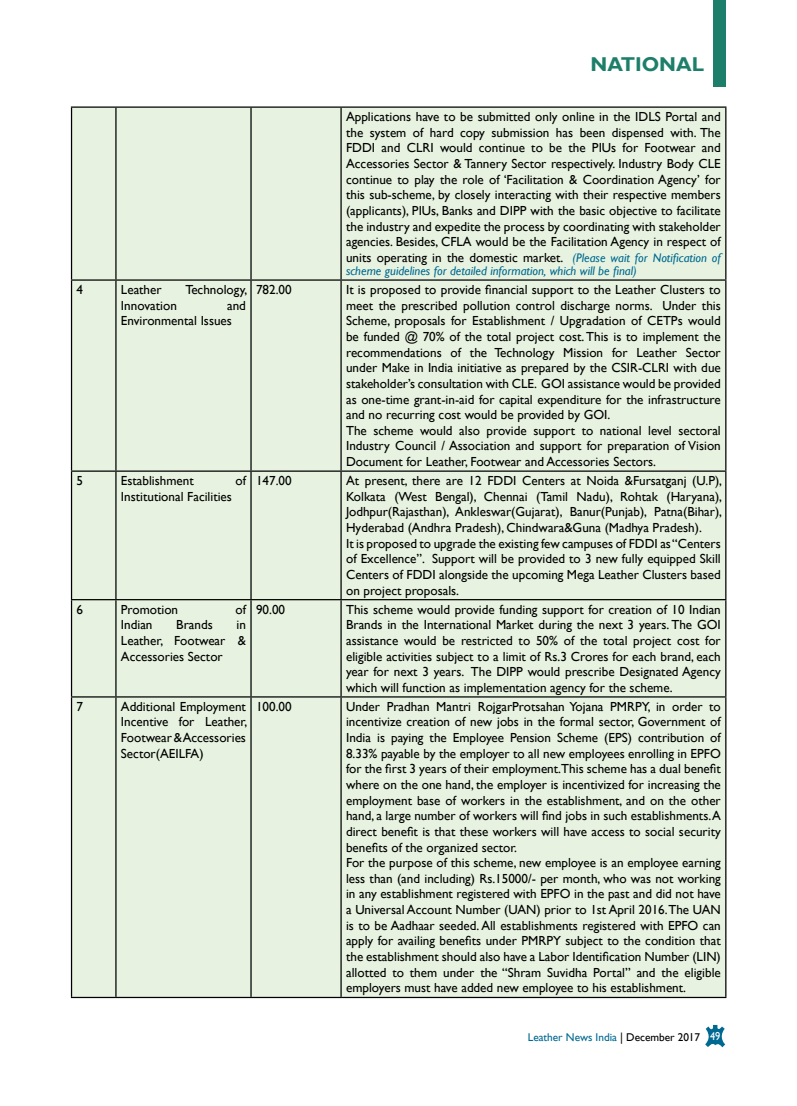
<style>
.page{position:relative;width:797px;height:1106px;background:#fff}
.page>*{position:absolute;margin:0;border:0;box-sizing:border-box;transform-origin:0 0}
.t1{font:700 20px "Gill Sans";color:#1d7f6a}
.t2{font:13.12px/15.6px "Gill Sans";color:#000;text-align:justify}
.t3{font:italic 12.5px "Gill Sans";color:#006991}
.t4{font:11.25px "Gill Sans";color:#006991}
.s1{font-style:italic;font-size:12.5px;color:#006991}
.s2{color:#000}
.s3{font-size:11.5px;color:#fff}
</style>
<div class="page">
<svg style="left:705px;top:1024px;width:20px;height:23px"></svg>
<div style="left:72px;top:108px;width:653px;height:888px;background:#e7f3e0"></div>
<hr style="left:71px;top:106px;width:45px;height:2px;background:#000">
<hr style="left:71px;top:108px;width:1px;height:171px;background:#000">
<hr style="left:116px;top:106px;width:135px;height:2px;background:#000">
<hr style="left:115px;top:108px;width:1px;height:171px;background:#000">
<hr style="left:251px;top:106px;width:90px;height:2px;background:#000">
<hr style="left:250px;top:108px;width:1px;height:171px;background:#000">
<hr style="left:341px;top:106px;width:385px;height:2px;background:#000">
<hr style="left:340px;top:108px;width:1px;height:171px;background:#000">
<hr style="left:725px;top:108px;width:1px;height:171px;background:#000">
<hr style="left:71px;top:279px;width:45px;height:1px;background:#000">
<hr style="left:71px;top:280px;width:1px;height:190px;background:#000">
<hr style="left:116px;top:279px;width:135px;height:1px;background:#000">
<hr style="left:115px;top:280px;width:1px;height:190px;background:#000">
<hr style="left:251px;top:279px;width:90px;height:1px;background:#000">
<hr style="left:250px;top:280px;width:1px;height:190px;background:#000">
<hr style="left:341px;top:279px;width:385px;height:1px;background:#000">
<hr style="left:340px;top:280px;width:1px;height:190px;background:#000">
<hr style="left:725px;top:280px;width:1px;height:190px;background:#000">
<hr style="left:71px;top:470px;width:45px;height:1px;background:#000">
<hr style="left:71px;top:471px;width:1px;height:128px;background:#000">
<hr style="left:116px;top:470px;width:135px;height:1px;background:#000">
<hr style="left:115px;top:471px;width:1px;height:128px;background:#000">
<hr style="left:251px;top:470px;width:90px;height:1px;background:#000">
<hr style="left:250px;top:471px;width:1px;height:128px;background:#000">
<hr style="left:341px;top:470px;width:385px;height:1px;background:#000">
<hr style="left:340px;top:471px;width:1px;height:128px;background:#000">
<hr style="left:725px;top:471px;width:1px;height:128px;background:#000">
<hr style="left:71px;top:599px;width:45px;height:1px;background:#000">
<hr style="left:71px;top:600px;width:1px;height:96px;background:#000">
<hr style="left:116px;top:599px;width:135px;height:1px;background:#000">
<hr style="left:115px;top:600px;width:1px;height:96px;background:#000">
<hr style="left:251px;top:599px;width:90px;height:1px;background:#000">
<hr style="left:250px;top:600px;width:1px;height:96px;background:#000">
<hr style="left:341px;top:599px;width:385px;height:1px;background:#000">
<hr style="left:340px;top:600px;width:1px;height:96px;background:#000">
<hr style="left:725px;top:600px;width:1px;height:96px;background:#000">
<hr style="left:71px;top:696px;width:45px;height:1px;background:#000">
<hr style="left:71px;top:697px;width:1px;height:299px;background:#000">
<hr style="left:116px;top:696px;width:135px;height:1px;background:#000">
<hr style="left:115px;top:697px;width:1px;height:299px;background:#000">
<hr style="left:251px;top:696px;width:90px;height:1px;background:#000">
<hr style="left:250px;top:697px;width:1px;height:299px;background:#000">
<hr style="left:341px;top:696px;width:385px;height:1px;background:#000">
<hr style="left:340px;top:697px;width:1px;height:299px;background:#000">
<hr style="left:725px;top:697px;width:1px;height:299px;background:#000">
<hr style="left:71px;top:996px;width:45px;height:1px;background:#000">
<hr style="left:116px;top:996px;width:135px;height:1px;background:#000">
<hr style="left:251px;top:996px;width:90px;height:1px;background:#000">
<hr style="left:341px;top:996px;width:385px;height:1px;background:#000">
<div style="left:713px;top:0;width:13px;height:86px;background:#1d7f6a"></div>
<h1 class="t1" style="left:590px;top:52px;width:59px">NATIONAL</h1>
<p class="t2" style="left:76px;top:282px;width:8px">4</p>
<p class="t2" style="left:121px;top:282px;width:42px">Leather</p>
<p class="t2" style="left:185px;top:282px;width:63px">Technology,</p>
<p class="t2" style="left:121px;top:298px;width:57px">Innovation</p>
<p class="t2" style="left:121px;top:298px;width:127px;text-indent:106px">and<br>Environmental Issues</p>
<p class="t2" style="left:76px;top:473px;width:8px">5</p>
<p class="t2" style="left:121px;top:473px;width:74px">Establishment</p>
<p class="t2" style="left:235px;top:473px;width:12px">of</p>
<p class="t2" style="left:121px;top:488px;width:112px">Institutional Facilities</p>
<p class="t2" style="left:76px;top:601px;width:8px">6</p>
<p class="t2" style="left:121px;top:601px;width:59px">Promotion</p>
<p class="t2" style="left:235px;top:601px;width:12px">of</p>
<p class="t2" style="left:121px;top:617px;width:33px">Indian</p>
<p class="t2" style="left:176px;top:617px;width:38px">Brands</p>
<p class="t2" style="left:121px;top:617px;width:127px;text-indent:116px">in Leather, Footwear &amp; Accessories Sector</p>
<p class="t2" style="left:346px;top:109px;width:376px">Applications have to be submitted only online in the IDLS Portal and the system of hard copy submission has been dispensed with. The FDDI and CLRI would continue to be the PIUs for Footwear and Accessories Sector &amp; Tannery Sector respectively. Industry Body CLE continue to play the role of ‘Facilitation &amp; Coordination Agency’ for this sub-scheme, by closely interacting with their respective members (applicants), PIUs, Banks and DIPP with the basic objective to facilitate the industry and expedite the process by coordinating with stakeholder agencies. Besides, CFLA would be the Facilitation Agency in respect of units operating in the domestic market. <span class="s1">(Please wait for Notification of</span></p>
<p class="t3" style="left:346px;top:263px;width:292px">scheme guidelines for detailed information, which will be final)</p>
<p class="t2" style="left:256px;top:282px;width:37px">782.00</p>
<p class="t2" style="left:346px;top:282px;width:376px;text-align:left">It is proposed to provide financial support to the Leather Clusters to meet the prescribed pollution control discharge norms. Under this Scheme, proposals for Establishment / Upgradation of CETPs would be funded @ 70% of the total project cost. This is to implement the recommendations of the Technology Mission for Leather Sector under Make in India initiative as prepared by the CSIR-CLRI with due stakeholder’s consultation with CLE. GOI assistance would be provided as one-time grant-in-aid for capital expenditure for the infrastructure and no recurring cost would be provided by GOI.<br>The scheme would also provide support to national level sectoral Industry Council / Association and support for preparation of Vision Document for Leather, Footwear and Accessories Sectors.</p>
<p class="t2" style="left:256px;top:473px;width:37px">147.00</p>
<p class="t2" style="left:346px;top:473px;width:377px;text-align:left">At present, there are 12 FDDI Centers at Noida &amp;Fursatganj (U.P), Kolkata (West Bengal), Chennai (Tamil Nadu), Rohtak (Haryana), Jodhpur(Rajasthan), Ankleswar(Gujarat), Banur(Punjab), Patna(Bihar), Hyderabad (Andhra Pradesh), Chindwara&amp;Guna (Madhya Pradesh).<br>It is proposed to upgrade the existing few campuses of FDDI as “Centers of Excellence”. Support will be provided to 3 new fully equipped Skill Centers of FDDI alongside the upcoming Mega Leather Clusters based on project proposals.</p>
<p class="t2" style="left:256px;top:601px;width:31px">90.00</p>
<p class="t2" style="left:346px;top:601px;width:376px">This scheme would provide funding support for creation of 10 Indian Brands in the International Market during the next 3 years. The GOI assistance would be restricted to 50% of the total project cost for eligible activities subject to a limit of Rs.3 Crores for each brand, each year for next 3 years. The DIPP would prescribe Designated Agency which will function as implementation agency for the scheme.</p>
<p class="t2" style="left:76px;top:698px;width:8px">7</p>
<p class="t2" style="left:121px;top:698px;width:128px">Additional Employment Incentive for Leather, Footwear &amp; Accessories Sector(AEILFA)</p>
<p class="t2" style="left:256px;top:698px;width:37px">100.00</p>
<p class="t2" style="left:346px;top:698px;width:376px;text-align:left">Under Pradhan Mantri RojgarProtsahan Yojana PMRPY, in order to incentivize creation of new jobs in the formal sector, Government of India is paying the Employee Pension Scheme (EPS) contribution of 8.33% payable by the employer to all new employees enrolling in EPFO for the first 3 years of their employment.This scheme has a dual benefit where on the one hand, the employer is incentivized for increasing the employment base of workers in the establishment, and on the other hand, a large number of workers will find jobs in such establishments. A direct benefit is that these workers will have access to social security benefits of the organized sector.<br>For the purpose of this scheme, new employee is an employee earning less than (and including) Rs.15000/- per month, who was not working in any establishment registered with EPFO in the past and did not have a Universal Account Number (UAN) prior to 1st April 2016.The UAN is to be Aadhaar seeded. All establishments registered with EPFO can apply for availing benefits under PMRPY subject to the condition that the establishment should also have a Labor Identification Number (LIN) allotted to them under the “Shram Suvidha Portal” and the eligible employers must have added new employee to his establishment.</p>
<p class="t4" style="left:528px;top:1030px;width:194px">Leather News India <span class="s2">| December 2017</span> <span class="s3">49</span></p>
</div>
